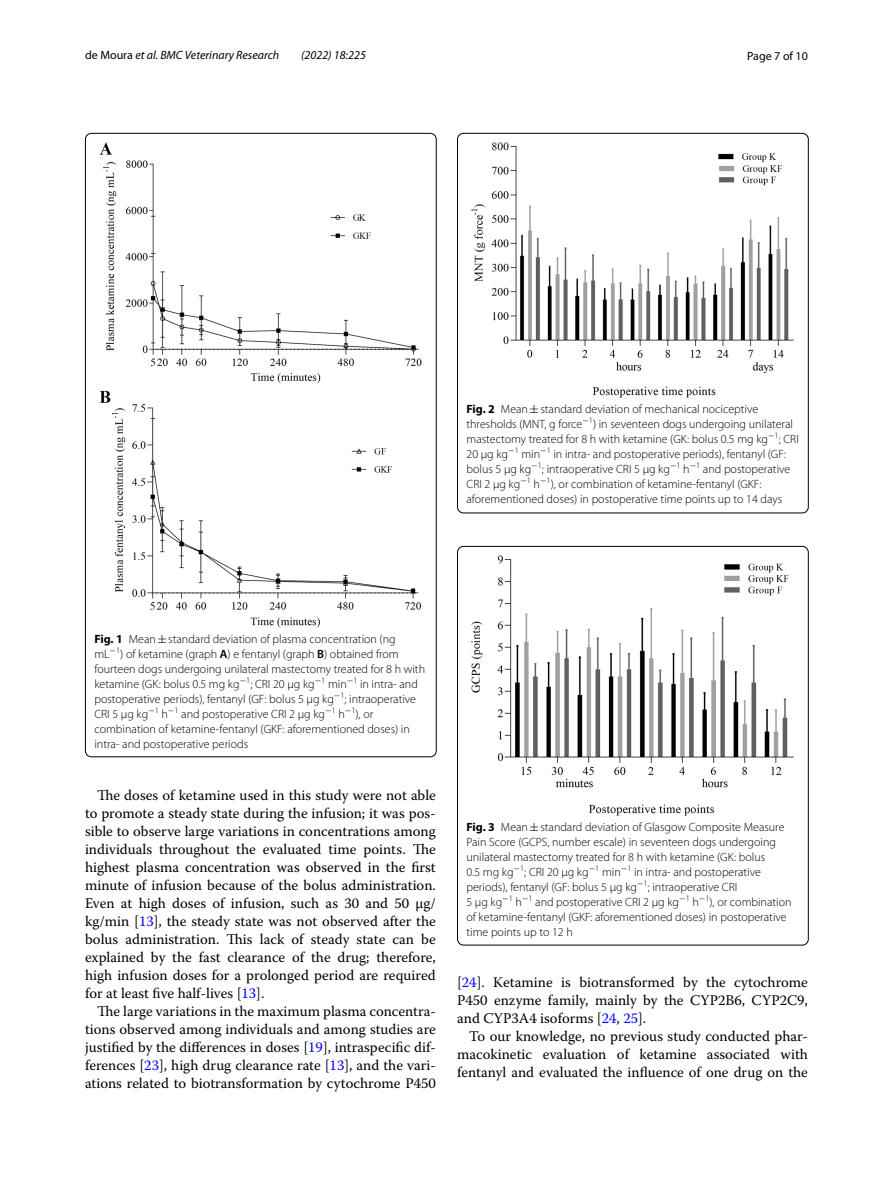
<style>
.page{position:relative;width:893px;height:1187px;background:#fff}
.page>*{position:absolute;margin:0;border:0;box-sizing:border-box;transform-origin:0 0}
.t1{font:14.7px/18px "Warnock Pro";color:#000;text-align:justify}
.t2{font:300 12px/15px "Myriad Pro";color:#000}
.t3{font:italic 12px "Myriad Pro";color:#000}
.t4{font:12px "Myriad Pro";color:#000}
.s1{font-style:normal}
.s2{font-weight:700}
.s3{font-family:"MTSY";font-weight:400}
.s4{font-weight:600}
.s5{color:#00f}
</style>
<div class="page">
<img style="left:100px;top:142px;width:322px;height:485px">
<img style="left:472px;top:142px;width:322px;height:255px">
<div style="left:457px;top:133px;width:351px;height:380px;border:1px solid #000;border-radius:6px"></div>
<img style="left:472px;top:555px;width:322px;height:260px">
<div style="left:457px;top:546px;width:351px;height:399px;border:1px solid #000;border-radius:6px"></div>
<p class="t3" style="left:85px;top:48px;width:196px"><span class="s1">de Moura</span> et al. BMC Veterinary Research</p>
<p class="t3" style="left:301px;top:48px;width:66px">(2022) 18:225</p>
<p class="t4" style="left:747px;top:48px;width:62px">Page 7 of 10</p>
<p class="t2" style="left:466px;top:401px;width:334px"><span class="s2">Fig. 2</span> Mean<span class="s3">±</span>standard deviation of mechanical nociceptive thresholds (MNT, g force<sup>−</sup><sup>1</sup>) in seventeen dogs undergoing unilateral mastectomy treated for 8 h with ketamine (GK: bolus 0.5 mg -kg<sup>−</sup><sup>1</sup>; CRI 20 µg -kg<sup>−</sup><sup>1</sup> -min<sup>−</sup><sup>1</sup> in intra- and postoperative periods), fentanyl (GF: bolus 5 µg -kg<sup>−</sup><sup>1</sup>; intraoperative CRI 5 µg -kg<sup>−</sup><sup>1</sup> -h<sup>−</sup><sup>1</sup> and postoperative CRI 2 µg -kg<sup>−</sup><sup>1</sup> -h<sup>−</sup><sup>1</sup>), or combination of ketamine-fentanyl (GKF: aforementioned doses) in postoperative time points up to 14 days</p>
<p class="t2" style="left:94px;top:631px;width:332px"><span class="s2">Fig. 1</span> Mean<span class="s3">±</span>standard deviation of plasma concentration (ng mL<sup>−</sup><sup>1</sup>) of ketamine (graph <span class="s4">A</span>) e fentanyl (graph <span class="s4">B</span>) obtained from fourteen dogs undergoing unilateral mastectomy treated for 8 h with ketamine (GK: bolus 0.5 mg -kg<sup>−</sup><sup>1</sup>; CRI 20 µg -kg<sup>−</sup><sup>1</sup> -min<sup>−</sup><sup>1</sup> in intra- and postoperative periods), fentanyl (GF: bolus 5 µg -kg<sup>−</sup><sup>1</sup>; intraoperative CRI 5 µg -kg<sup>−</sup><sup>1</sup> -h<sup>−</sup><sup>1</sup> and postoperative CRI 2 µg -kg<sup>−</sup><sup>1</sup> -h<sup>−</sup><sup>1</sup>), or combination of ketamine-fentanyl (GKF: aforementioned doses) in intra- and postoperative periods</p>
<p class="t1" style="left:85px;top:785px;width:352px;text-indent:12px">The doses of ketamine used in this study were not able to promote a steady state during the infusion; it was pos&shy;sible to observe large variations in concentrations among individuals throughout the evaluated time points. The highest plasma concentration was observed in the first minute of infusion because of the bolus administration.<br>Even at high doses of infusion, such as 30 and 50 µg/ kg/min [<span class="s5">13</span>], the steady state was not observed after the bolus administration. This lack of steady state can be explained by the fast clearance of the drug; therefore, high infusion doses for a prolonged period are required for at least five half-lives [<span class="s5">13</span>].</p>
<p class="t1" style="left:85px;top:1001px;width:352px;text-indent:12px">The large variations in the maximum plasma concentra&shy;tions observed among individuals and among studies are justified by the differences in doses [<span class="s5">19</span>], intraspecific dif&shy;ferences [<span class="s5">23</span>], high drug clearance rate [<span class="s5">13</span>], and the vari&shy;ations related to biotransformation by cytochrome P450</p>
<p class="t2" style="left:466px;top:819px;width:327px"><span class="s2">Fig. 3</span> Mean<span class="s3">±</span>standard deviation of Glasgow Composite Measure Pain Score (GCPS, number escale) in seventeen dogs undergoing unilateral mastectomy treated for 8 h with ketamine (GK: bolus<br>0.5 mg -kg<sup>−</sup><sup>1</sup>; CRI 20 µg -kg<sup>−</sup><sup>1</sup> -min<sup>−</sup><sup>1</sup> in intra- and postoperative periods), fentanyl (GF: bolus 5 µg -kg<sup>−</sup><sup>1</sup>; intraoperative CRI<br>5 µg -kg<sup>−</sup><sup>1</sup> -h<sup>−</sup><sup>1</sup> and postoperative CRI 2 µg -kg<sup>−</sup><sup>1</sup> -h<sup>−</sup><sup>1</sup>), or combination of ketamine-fentanyl (GKF: aforementioned doses) in postoperative time points up to 12 h</p>
<p class="t1" style="left:457px;top:973px;width:352px">[<span class="s5">24</span>]. Ketamine is biotransformed by the cytochrome P450 enzyme family, mainly by the CYP2B6, CYP2C9, and CYP3A4 isoforms [<span class="s5">24</span>, <span class="s5">25</span>].</p>
<p class="t1" style="left:457px;top:1027px;width:352px;text-indent:12px">To our knowledge, no previous study conducted phar&shy;macokinetic evaluation of ketamine associated with fentanyl and evaluated the influence of one drug on the</p>
</div>
